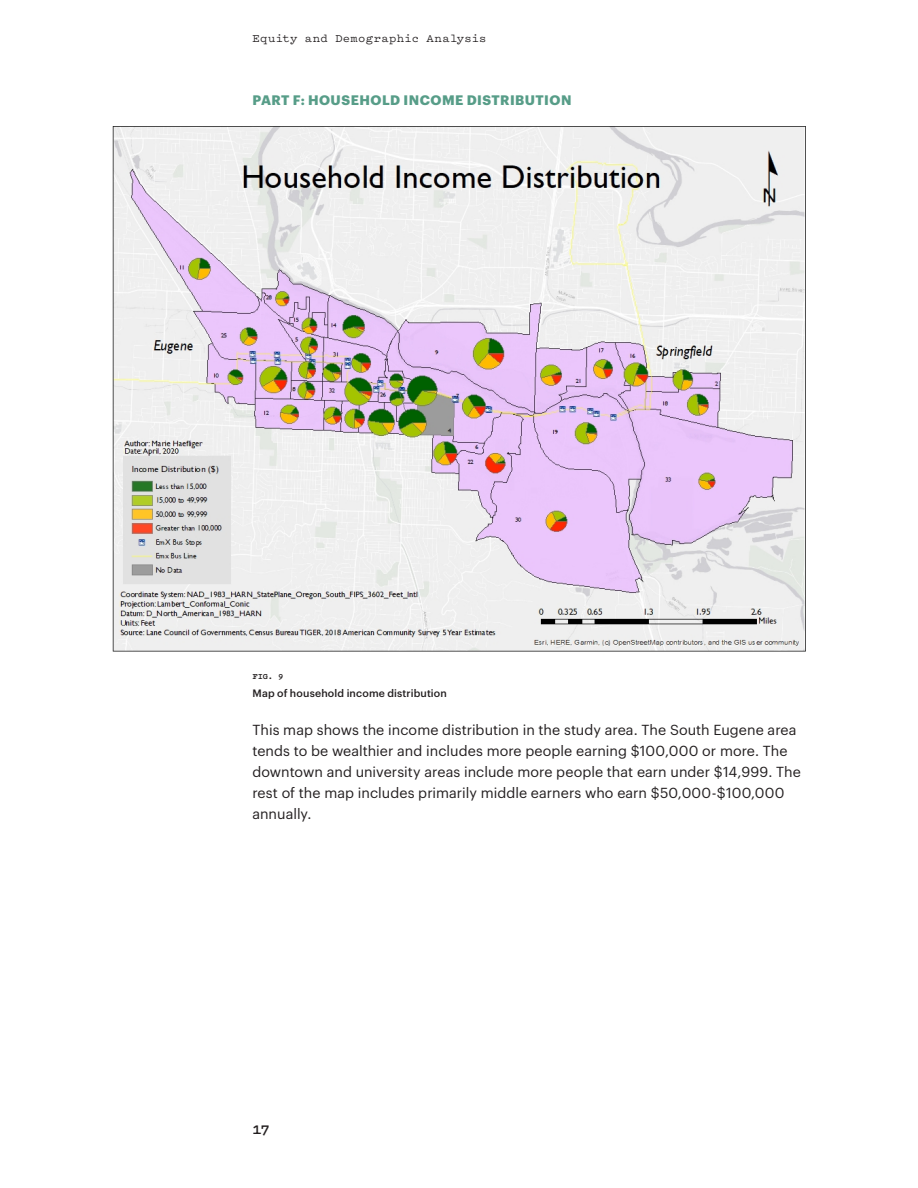
<style>
.page{position:relative;width:918px;height:1188px;background:#fff}
.page>*{position:absolute;margin:0;border:0;box-sizing:border-box;transform-origin:0 0}
.t1{font:700 15px "Pitch";color:#231f20}
.SCYP_Body_NoIndent{font:14.25px/21px "Graphik";letter-spacing:.005em;color:#231f20}
.SCYP_Heading_2_Turq{font:700 13.5px "Graphik";letter-spacing:.035em;color:#579d88}
.SCYP_Master_Header{font:500 12px "Pitch";letter-spacing:.02em;color:#231f20}
.SCYP_Figure_Title{font:500 10.5px "Graphik";letter-spacing:.015em;color:#231f20}
.t2{font:700 8.7px "Pitch";color:#231f20}
</style>
<div class="page">
<img style="left:112px;top:126px;width:694px;height:526px">
<p class="SCYP_Master_Header" style="left:252px;top:30px;width:236px">Equity and Demographic Analysis</p>
<p class="SCYP_Heading_2_Turq" style="left:252px;top:90px;width:321px">PART F: HOUSEHOLD INCOME DISTRIBUTION</p>
<p class="t2" style="left:252px;top:670px;width:33px">FIG. 9</p>
<p class="SCYP_Figure_Title" style="left:252px;top:685px;width:196px">Map of household income distribution</p>
<p class="SCYP_Body_NoIndent" style="left:252px;top:718px;width:550px">This map shows the income distribution in the study area. The South Eugene area tends to be wealthier and includes more people earning $100,000 or more. The downtown and university areas include more people that earn under $14,999. The rest of the map includes primarily middle earners who earn $50,000-$100,000 annually.</p>
<p class="t1" style="left:252px;top:1119px;width:19px">17</p>
</div>
